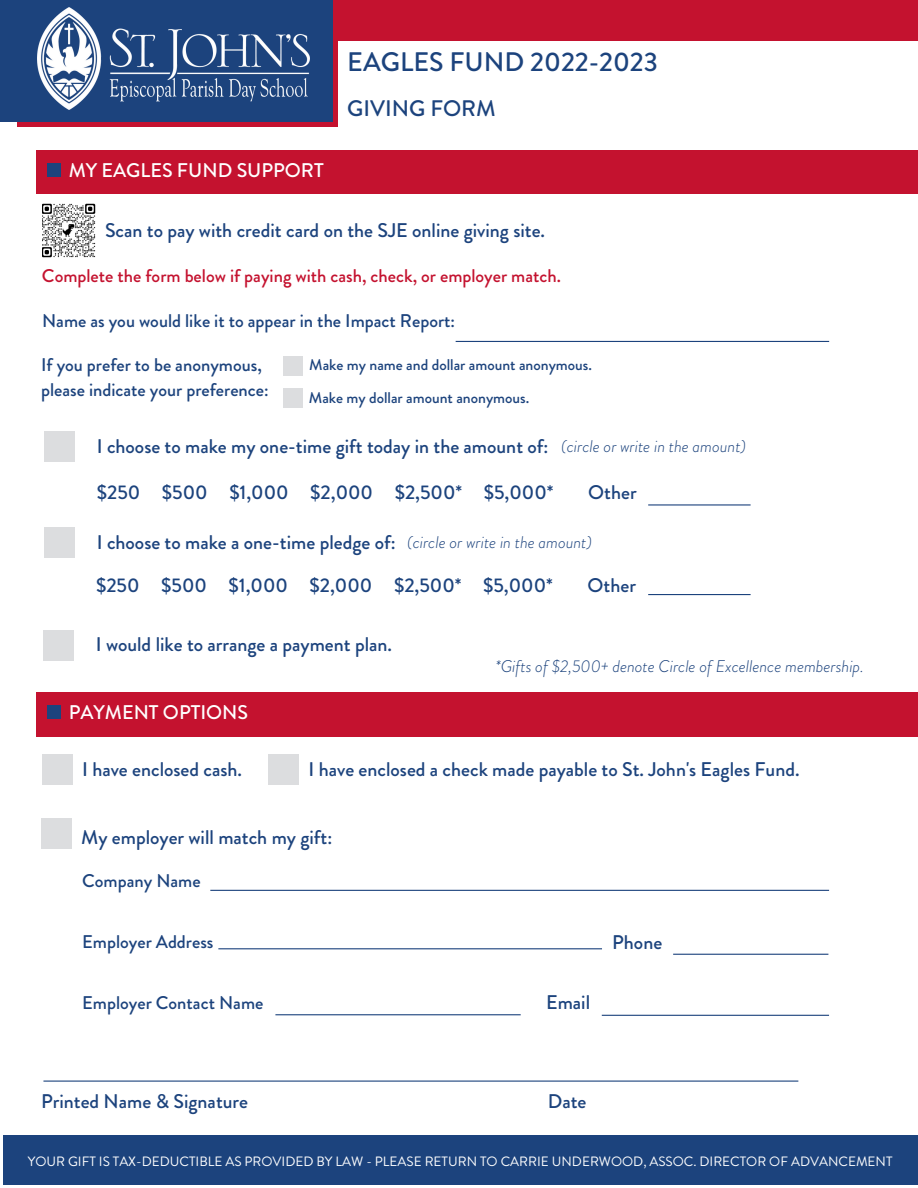
<style>
.page{position:relative;width:918px;height:1188px;background:#fff}
.page>*{position:absolute;margin:0;border:0;box-sizing:border-box;transform-origin:0 0}
.t1{font:500 26.7px "Brandon Grotesque";color:#1c437d}
.t2{font:500 22.5px "Brandon Grotesque";color:#1c437d}
.t3{font:500 19.8px "Brandon Grotesque";color:#1c437d}
.t4{font:500 19.8px "Brandon Grotesque";color:#fff}
.t5{font:500 18.3px/25.3px "Brandon Grotesque";color:#1c437d}
.t6{font:500 18.3px "Brandon Grotesque";color:#c4122f}
.t7{font:italic 300 16.95px "Brandon Grotesque";color:#1c437d}
.t8{font:500 15.45px/32.7px "Brandon Grotesque";color:#1c437d}
.t9{font:13.5px "Brandon Grotesque";color:#fff}
.s1{font-weight:300;font-style:italic;font-size:16.95px}
</style>
<div class="page">
<div style="left:3px;top:1136px;width:914px;height:49px;background:#1c437d"></div>
<div style="left:36px;top:150px;width:882px;height:44px;background:#c4122f"></div>
<div style="left:44px;top:431px;width:31px;height:31px;background:#dcdddf"></div>
<div style="left:328px;top:0;width:590px;height:41px;background:#c4122f"></div>
<div style="left:18px;top:0;width:320px;height:127px;background:#c4122f"></div>
<div style="left:0;top:0;width:333px;height:122px;background:#1c437d"></div>
<div style="left:47px;top:164px;width:14px;height:13px;background:#1c437d"></div>
<img style="left:38px;top:8px;width:272px;height:102px">
<hr style="left:648px;top:504px;width:103px;height:2px;background:#1c437d">
<div style="left:44px;top:528px;width:31px;height:30px;background:#dcdddf"></div>
<div style="left:36px;top:692px;width:882px;height:45px;background:#c4122f"></div>
<div style="left:47px;top:705px;width:14px;height:14px;background:#1c437d"></div>
<div style="left:42px;top:754px;width:30px;height:30px;background:#dcdddf"></div>
<div style="left:268px;top:754px;width:30px;height:30px;background:#dcdddf"></div>
<div style="left:41px;top:818px;width:30px;height:31px;background:#dcdddf"></div>
<hr style="left:43px;top:1081px;width:755px;height:1px;background:#1c437d">
<hr style="left:456px;top:341px;width:373px;height:1px;background:#1c437d">
<div style="left:283px;top:357px;width:19px;height:19px;background:#dcdddf"></div>
<img style="left:42px;top:203px;width:54px;height:55px">
<hr style="left:648px;top:594px;width:103px;height:1px;background:#1c437d">
<hr style="left:210px;top:890px;width:619px;height:1px;background:#1c437d">
<hr style="left:218px;top:948px;width:384px;height:1px;background:#1c437d">
<hr style="left:673px;top:954px;width:155px;height:1px;background:#1c437d">
<hr style="left:275px;top:1014px;width:246px;height:1px;background:#1c437d">
<hr style="left:602px;top:1015px;width:227px;height:1px;background:#1c437d">
<div style="left:283px;top:388px;width:19px;height:19px;background:#dcdddf"></div>
<div style="left:43px;top:630px;width:31px;height:30px;background:#dcdddf"></div>
<p class="t4" style="left:69px;top:156px;width:257px">MY EAGLES FUND SUPPORT</p>
<h1 class="t1" style="left:347px;top:43px;width:312px">EAGLES FUND 2022-2023</h1>
<p class="t2" style="left:347px;top:92px;width:150px">GIVING FORM</p>
<p class="t3" style="left:105px;top:216px;width:442px">Scan to pay with credit card on the SJE online giving site.</p>
<p class="t6" style="left:42px;top:263px;width:521px">Complete the form below if paying with cash, check, or employer match.</p>
<p class="t5" style="left:42px;top:309px;width:415px">Name as you would like it to appear in the Impact Report:</p>
<p class="t5" style="left:41px;top:352px;width:229px">If you prefer to be anonymous, please indicate your preference:</p>
<p class="t8" style="left:309px;top:348px;width:285px">Make my name and dollar amount anonymous.<br>Make my dollar amount anonymous.</p>
<p class="t3" style="left:97px;top:432px;width:651px">I choose to make my one-time gift today in the amount of: <span class="s1">(circle or write in the amount)</span></p>
<p class="t3" style="left:97px;top:478px;width:458px">$250 $500 $1,000 $2,000 $2,500* $5,000*</p>
<p class="t3" style="left:588px;top:478px;width:50px">Other</p>
<p class="t3" style="left:97px;top:529px;width:497px">I choose to make a one-time pledge of: <span class="s1">(circle or write in the amount)</span></p>
<p class="t3" style="left:96px;top:571px;width:458px">$250 $500 $1,000 $2,000 $2,500* $5,000*</p>
<p class="t3" style="left:588px;top:571px;width:50px">Other</p>
<p class="t3" style="left:96px;top:631px;width:298px">I would like to arrange a payment plan.</p>
<p class="t4" style="left:69px;top:698px;width:181px">PAYMENT OPTIONS</p>
<p class="t7" style="left:495px;top:654px;width:370px">*Gifts of $2,500+ denote Circle of Excellence membership.</p>
<p class="t3" style="left:82px;top:755px;width:161px">I have enclosed cash.</p>
<p class="t3" style="left:309px;top:755px;width:493px">I have enclosed a check made payable to St. John's Eagles Fund.</p>
<p class="t3" style="left:81px;top:823px;width:252px">My employer will match my gift:</p>
<p class="t5" style="left:82px;top:868px;width:120px">Company Name</p>
<p class="t5" style="left:82px;top:929px;width:133px">Employer Address</p>
<p class="t5" style="left:82px;top:991px;width:183px">Employer Contact Name</p>
<p class="t3" style="left:546px;top:988px;width:46px">Email</p>
<p class="t3" style="left:612px;top:928px;width:52px">Phone</p>
<p class="t3" style="left:41px;top:1087px;width:209px">Printed Name &amp; Signature</p>
<p class="t3" style="left:548px;top:1087px;width:40px">Date</p>
<p class="t9" style="left:28px;top:1152px;width:866px">YOUR GIFT IS TAX-DEDUCTIBLE AS PROVIDED BY LAW - PLEASE RETURN TO CARRIE UNDERWOOD, ASSOC. DIRECTOR OF ADVANCEMENT</p>
</div>
